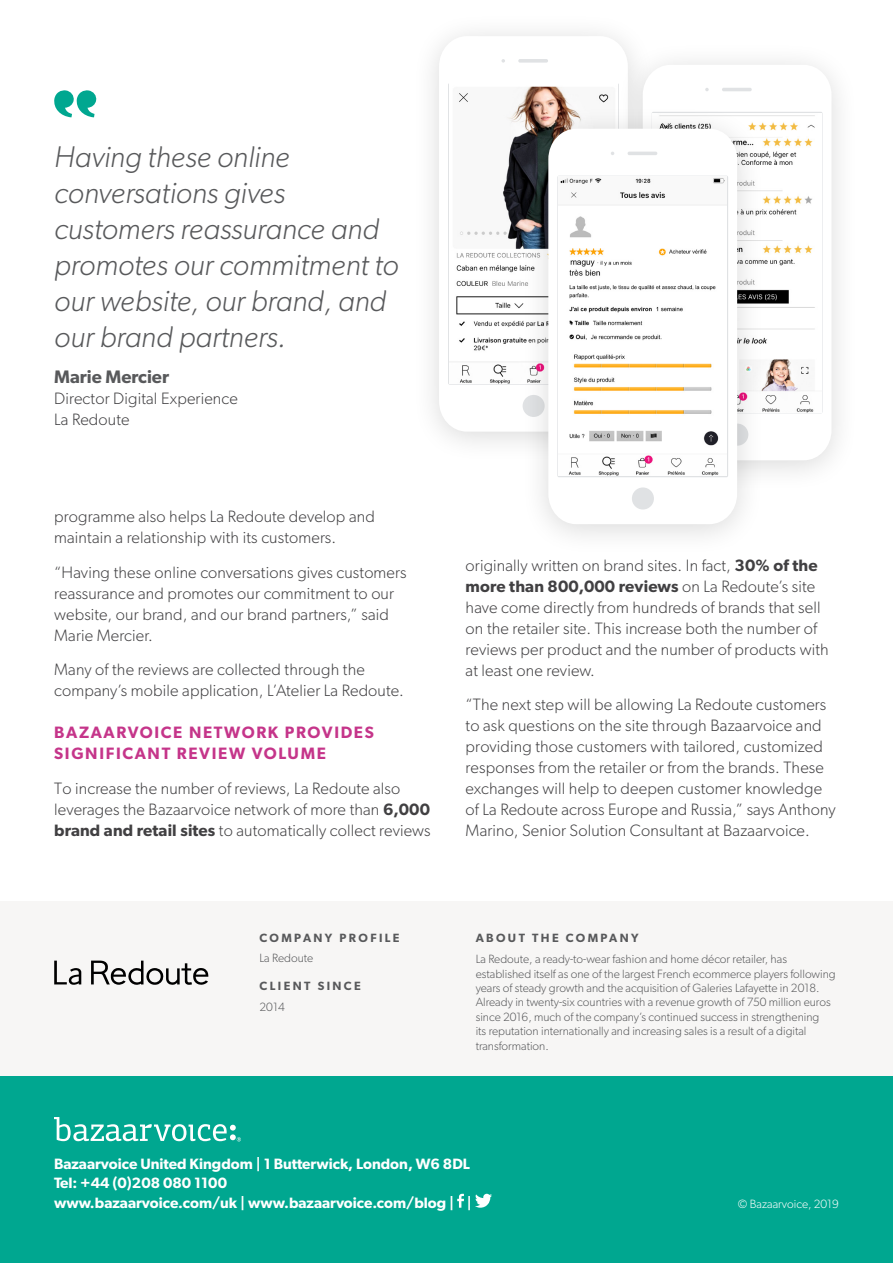
<style>
.page{position:relative;width:893px;height:1263px;background:#fff}
.page>*{position:absolute;margin:0;border:0;box-sizing:border-box;transform-origin:0 0}
.t1{font:italic 300 30px/36px "Gibson";color:#58595b}
.t2{font:600 18.15px "Gibson";color:#58595b}
.t3{font:300 16.5px/21px "Gibson";letter-spacing:.01em;color:#414042}
.t4{font:600 16.5px/21px "Gibson";letter-spacing:.1em;color:#c5358a}
.t5{font:600 15px/19.5px "Gibson";color:#fff}
.t6{font:300 12px/14.4px "Gibson";color:#58595b}
.t7{font:600 12px "Gibson";letter-spacing:.2em;color:#58595b}
.t8{font:300 12px "Gibson";color:#fff}
.s1{font-weight:600}
</style>
<div class="page">
<div style="left:0;top:1075px;width:893px;height:188px;background:#00a790"></div>
<svg style="left:54px;top:1117px;width:187px;height:24px"></svg>
<svg style="left:457px;top:1194px;width:7px;height:14px"></svg>
<svg style="left:475px;top:1194px;width:17px;height:14px"></svg>
<div style="left:0;top:901px;width:893px;height:174px;background:#f7f6f5"></div>
<svg style="left:54px;top:90px;width:43px;height:27px"></svg>
<div style="left:411px;top:12px;width:245px;height:452px;background:#000;opacity:.15"></div>
<div style="left:439px;top:36px;width:189px;height:396px;background:#fff;border-radius:29px"></div>
<svg style="left:501px;top:59px;width:4px;height:4px"></svg>
<hr style="left:518px;top:59px;width:30px;height:4px;background:#e0e2e4;border-radius:2px">
<img style="left:449px;top:86px;width:160px;height:297px">
<div style="left:614px;top:40px;width:246px;height:453px;background:#fbfbfb"></div>
<div style="left:643px;top:65px;width:188px;height:395px;background:#fff;border-radius:29px"></div>
<hr style="left:722px;top:88px;width:30px;height:3px;background:#e0e2e4;border-radius:2px">
<img style="left:766px;top:115px;width:49px;height:297px">
<div style="left:520px;top:104px;width:246px;height:453px;background:#000;opacity:.15"></div>
<div style="left:548px;top:129px;width:189px;height:395px;background:#fff;border-radius:29px"></div>
<div style="left:632px;top:487px;width:22px;height:22px;background:#e0e2e4;border-radius:50%"></div>
<hr style="left:628px;top:152px;width:29px;height:3px;background:#e0e2e4;border-radius:2px">
<img style="left:558px;top:178px;width:169px;height:298px">
<svg style="left:54px;top:961px;width:27px;height:24px"></svg>
<svg style="left:91px;top:960px;width:117px;height:25px"></svg>
<h1 class="t1" style="left:54px;top:138px;width:346px">Having these online conversations gives customers reassurance and promotes our commitment to our website, our brand, and our brand partners.</h1>
<p class="t2" style="left:54px;top:366px;width:116px">Marie Mercier</p>
<p class="t3" style="left:54px;top:388px;width:185px">Director Digital Experience<br>La Redoute</p>
<p class="t3" style="left:54px;top:506px;width:322px">programme also helps La Redoute develop and maintain a relationship with its customers.</p>
<p class="t3" style="left:54px;top:561px;width:354px">“Having these online conversations gives customers reassurance and promotes our commitment to our website, our brand, and our brand partners,” said Marie Mercier.</p>
<p class="t3" style="left:54px;top:659px;width:351px">Many of the reviews are collected through the company’s mobile application, L’Atelier La Redoute.</p>
<p class="t4" style="left:54px;top:722px;width:321px">BAZAARVOICE NETWORK PROVIDES<br>SIGNIFICANT REVIEW VOLUME</p>
<p class="t3" style="left:54px;top:777px;width:378px">To increase the number of reviews, La Redoute also leverages the Bazaarvoice network of more than <span class="s1">6,000 brand and retail sites</span> to automatically collect reviews</p>
<p class="t3" style="left:466px;top:554px;width:365px">originally written on brand sites. In fact, <span class="s1">30% of the more than 800,000 reviews</span> on La Redoute’s site have come directly from hundreds of brands that sell on the retailer site. This increase both the number of reviews per product and the number of products with at least one review.</p>
<p class="t3" style="left:466px;top:694px;width:372px">“The next step will be allowing La Redoute customers to ask questions on the site through Bazaarvoice and providing those customers with tailored, customized responses from the retailer or from the brands. These exchanges will help to deepen customer knowledge of La Redoute across Europe and Russia,” says Anthony Marino, Senior Solution Consultant at Bazaarvoice.</p>
<p class="t7" style="left:260px;top:931px;width:142px">COMPANY PROFILE</p>
<p class="t6" style="left:260px;top:951px;width:55px">La Redoute</p>
<p class="t7" style="left:260px;top:979px;width:103px">CLIENT SINCE</p>
<p class="t6" style="left:260px;top:999px;width:27px">2014</p>
<p class="t7" style="left:476px;top:931px;width:165px">ABOUT THE COMPANY</p>
<p class="t6" style="left:476px;top:952px;width:361px">La Redoute, a ready-to-wear fashion and home décor retailer, has established itself as one of the largest French ecommerce players following years of steady growth and the acquisition of Galeries Lafayette in 2018.<br>Already in twenty-six countries with a revenue growth of 750 million euros since 2016, much of the company’s continued success in strengthening<br>its reputation internationally and increasing sales is a result of a digital transformation.</p>
<p class="t5" style="left:54px;top:1153px;width:419px">Bazaarvoice United Kingdom | 1 Butterwick, London, W6 8DL<br>Tel: +44 (0)208 080 1100<br>www.bazaarvoice.com/uk | www.bazaarvoice.com/blog | |</p>
<p class="t8" style="left:738px;top:1197px;width:103px">© Bazaarvoice, 2019</p>
</div>
